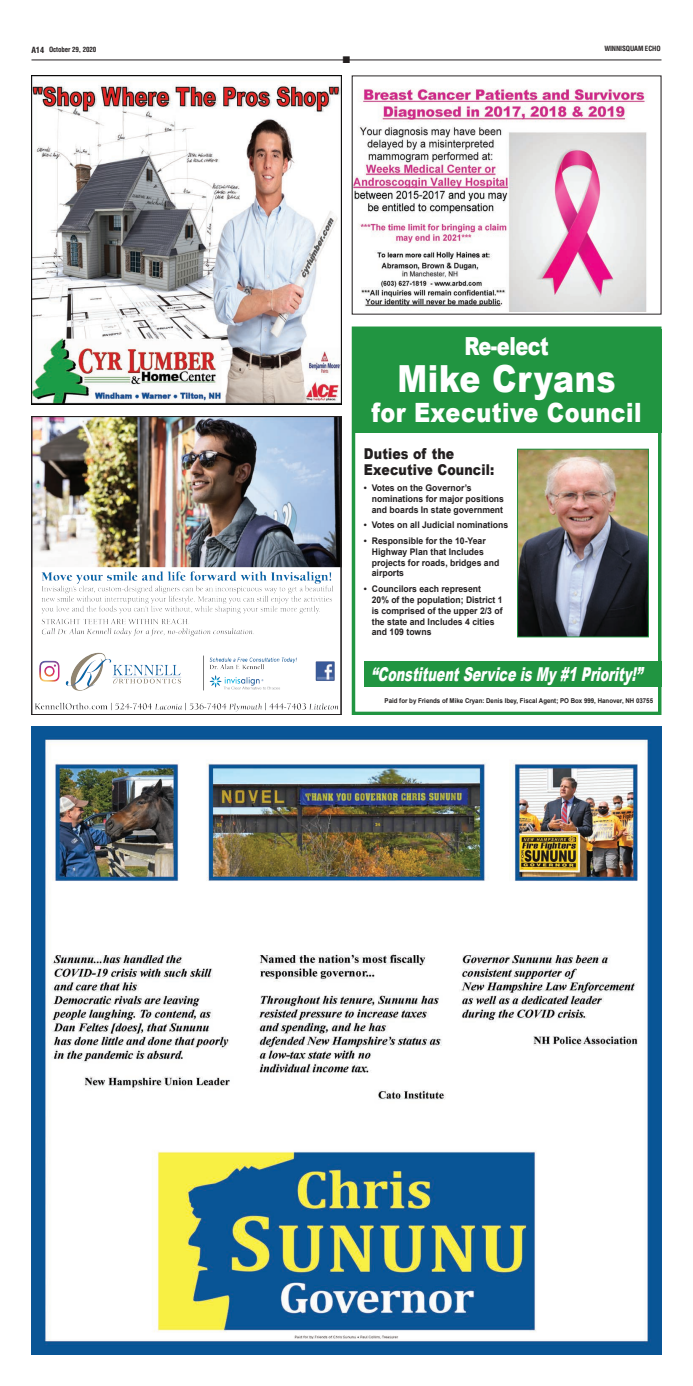
<style>
.page{position:relative;width:693px;height:1386px;background:#fff}
.page>*{position:absolute;margin:0;border:0;box-sizing:border-box;transform-origin:0 0}
.t1{font:900 37.36px "Arial";letter-spacing:.02em;color:#fff;scale:.84 1}
.t2{font:900 26.6px "Arial";letter-spacing:.02em;color:#fff;scale:.84 1}
.t3{font:900 24.94px "Arial";letter-spacing:-.025em;color:#fff;scale:.78 1}
.t4{font:italic 900 19.07px "Arial";color:#fff;scale:.66 1}
.t5{font:900 14.96px/15.8px "Arial";letter-spacing:.01em;color:#231f20;scale:.84 1}
.t6{font:9.62px "Zapf Dingbats ITC";color:#231f20}
.t7{font:700 9.1px/10.8px "Arial";color:#231f20;scale:.95 1}
.t8{font:700 condensed 8.31px "Helvetica";color:#231f20}
.t9{font:700 condensed 7px "Helvetica";letter-spacing:-.015em;color:#231f20}
.t10{font:700 6.65px "Arial";color:#231f20;scale:.93 1}
</style>
<div class="page">
<hr style="left:32px;top:60px;width:630px;height:1px;background:#231f20">
<img style="left:32px;top:75px;width:309px;height:329px">
<img style="left:354px;top:75px;width:308px;height:236px">
<img style="left:34px;top:418px;width:305px;height:294px">
<div style="left:32px;top:416px;width:309px;height:299px;border:1px solid #231f20"></div>
<div style="left:364px;top:661px;width:297px;height:26px;background:#219541"></div>
<div style="left:352px;top:329px;width:309px;height:103px;background:#219541"></div>
<div style="left:352px;top:327px;width:309px;height:388px;border:3px solid #219541"></div>
<img style="left:519px;top:451px;width:128px;height:184px">
<div style="left:517px;top:449px;width:132px;height:188px;border:1px solid #219541"></div>
<img style="left:32px;top:727px;width:630px;height:627px">
<p class="t9" style="left:49px;top:45px;width:49px">October 29, 2020</p>
<p class="t9" style="left:604px;top:44px;width:58px">WINNISQUAM ECHO</p>
<p class="t8" style="left:32px;top:44px;width:14px">A14</p>
<p class="t6" style="left:343px;top:55px;width:9px">■</p>
<p class="t3" style="left:464px;top:328px;width:110px">Re-elect</p>
<p class="t1" style="left:398px;top:352px;width:261px">Mike Cryans</p>
<p class="t2" style="left:372px;top:393px;width:323px">for Executive Council</p>
<p class="t5" style="left:364px;top:446px;width:157px">Duties of the<br>Executive Council:</p>
<p class="t7" style="left:372px;top:483px;width:141px;text-indent:-8px">• Votes on the Governor’s nominations for major positions and boards In state government</p>
<p class="t7" style="left:364px;top:520px;width:153px">• Votes on all Judicial nominations</p>
<p class="t7" style="left:372px;top:536px;width:136px;text-indent:-8px">• Responsible for the 10-Year<br>Highway Plan that Includes projects for roads, bridges and airports</p>
<p class="t7" style="left:372px;top:584px;width:139px;text-indent:-8px">• Councilors each represent<br>20% of the population; District 1 is comprised of the upper 2/3 of the state and Includes 4 cities and 109 towns</p>
<p class="t4" style="left:371px;top:660px;width:419px">“ConstituentServiceisMy#1Priority!”</p>
<p class="t10" style="left:385px;top:696px;width:290px">Paid for by Friends of Mike Cryan: Denis Ibey, Fiscal Agent; PO Box 999, Hanover, NH 03755</p>
</div>
